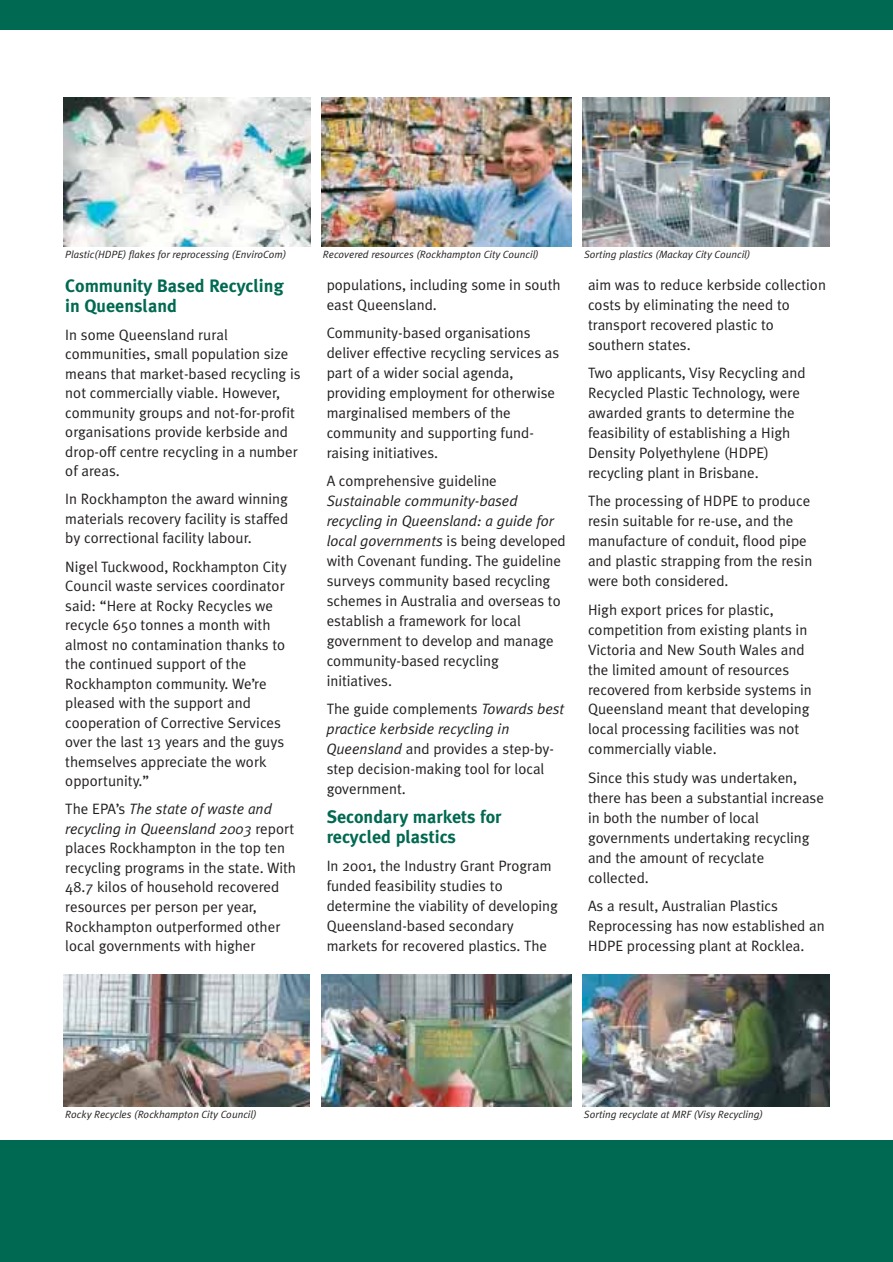
<style>
.page{position:relative;width:893px;height:1262px;background:#fff}
.page>*{position:absolute;margin:0;border:0;box-sizing:border-box;transform-origin:0 0}
.t1{font:700 18px/19.5px "Meta Plus";color:#006951}
.t2{font:15px/20px "Meta Plus Normal";color:#231f1f}
.t3{font:italic 10.5px "Meta Plus Normal";color:#231f1f}
.s1{font-style:italic}
</style>
<div class="page">
<div style="left:0;top:1140px;width:892px;height:121px;background:#006951"></div>
<div style="left:0;top:0;width:892px;height:30px;background:#006951"></div>
<img style="left:64px;top:98px;width:246px;height:149px">
<img style="left:321px;top:98px;width:250px;height:149px">
<img style="left:582px;top:98px;width:247px;height:149px">
<img style="left:64px;top:974px;width:507px;height:132px">
<img style="left:582px;top:974px;width:247px;height:132px">
<div style="left:310px;top:974px;width:11px;height:134px;background:#fff"></div>
<p class="t3" style="left:65px;top:251px;width:223px">Plastic(HDPE) flakes for reprocessing (EnviroCom)</p>
<p class="t3" style="left:323px;top:251px;width:217px">Recovered resources (Rockhampton City Council)</p>
<p class="t3" style="left:584px;top:251px;width:168px">Sorting plastics (Mackay City Council)</p>
<p class="t1" style="left:65px;top:278px;width:220px">Community Based Recycling in Queensland</p>
<p class="t2" style="left:65px;top:326px;width:237px;line-height:19.5px">In some Queensland rural communities, small population size means that market-based recycling is not commercially viable. However, community groups and not-for-profit organisations provide kerbside and drop-off centre recycling in a number of areas.</p>
<p class="t2" style="left:65px;top:491px;width:224px;line-height:19.5px;text-align:justify">In Rockhampton the award winning materials recovery facility is staffed by correctional facility labour.</p>
<p class="t2" style="left:65px;top:558px;width:223px;line-height:19.5px">Nigel Tuckwood, Rockhampton City<br>Council waste services coordinator said: “Here at Rocky Recycles we recycle 650 tonnes a month with almost no contamination thanks to the continued support of the<br>Rockhampton community. We’re pleased with the support and cooperation of Corrective Services over the last 13 years and the guys themselves appreciate the work opportunity.”</p>
<p class="t2" style="left:65px;top:801px;width:232px;line-height:19.5px">The EPA’s <span class="s1">The state of waste and recycling in Queensland 2003</span> report places Rockhampton in the top ten recycling programs in the state. With 48.7 kilos of household recovered resources per person per year, Rockhampton outperformed other local governments with higher</p>
<p class="t2" style="left:326px;top:276px;width:235px">populations, including some in south east Queensland.</p>
<p class="t2" style="left:326px;top:324px;width:234px">Community-based organisations deliver effective recycling services as part of a wider social agenda, providing employment for otherwise marginalised members of the community and supporting fund&shy;raising initiatives.</p>
<p class="t2" style="left:326px;top:473px;width:172px">A comprehensive guideline</p>
<p class="t2" style="left:326px;top:493px;width:241px"><span class="s1">Sustainable community-based recycling in Queensland: a guide for local governments</span> is being developed with Covenant funding. The guideline surveys community based recycling schemes in Australia and overseas to establish a framework for local government to develop and manage community-based recycling initiatives.</p>
<p class="t2" style="left:326px;top:701px;width:239px">The guide complements <span class="s1">Towards best practice kerbside recycling in<br>Queensland</span> and provides a step-by&shy;step decision-making tool for local government.</p>
<p class="t1" style="left:326px;top:808px;width:176px;line-height:20px">Secondary markets for recycled plastics</p>
<p class="t2" style="left:326px;top:857px;width:233px">In 2001, the Industry Grant Program funded feasibility studies to determine the viability of developing Queensland-based secondary markets for recovered plastics. The</p>
<p class="t2" style="left:588px;top:276px;width:239px">aim was to reduce kerbside collection costs by eliminating the need to transport recovered plastic to southern states.</p>
<p class="t2" style="left:588px;top:364px;width:219px">Two applicants, Visy Recycling and<br>Recycled Plastic Technology, were awarded grants to determine the feasibility of establishing a High<br>Density Polyethylene (HDPE) recycling plant in Brisbane.</p>
<p class="t2" style="left:588px;top:493px;width:226px">The processing of HDPE to produce resin suitable for re-use, and the manufacture of conduit, flood pipe and plastic strapping from the resin were both considered.</p>
<p class="t2" style="left:588px;top:601px;width:225px">High export prices for plastic, competition from existing plants in<br>Victoria and New South Wales and the limited amount of resources recovered from kerbside systems in<br>Queensland meant that developing local processing facilities was not commercially viable.</p>
<p class="t2" style="left:588px;top:769px;width:237px">Since this study was undertaken, there has been a substantial increase in both the number of local governments undertaking recycling and the amount of recyclate collected.</p>
<p class="t2" style="left:588px;top:897px;width:238px">As a result, Australian Plastics<br>Reprocessing has now established an<br>HDPE processing plant at Rocklea.</p>
<p class="t3" style="left:65px;top:1110px;width:193px">Rocky Recycles (Rockhampton City Council)</p>
<p class="t3" style="left:584px;top:1110px;width:181px">Sorting recyclate at MRF (Visy Recycling)</p>
</div>
